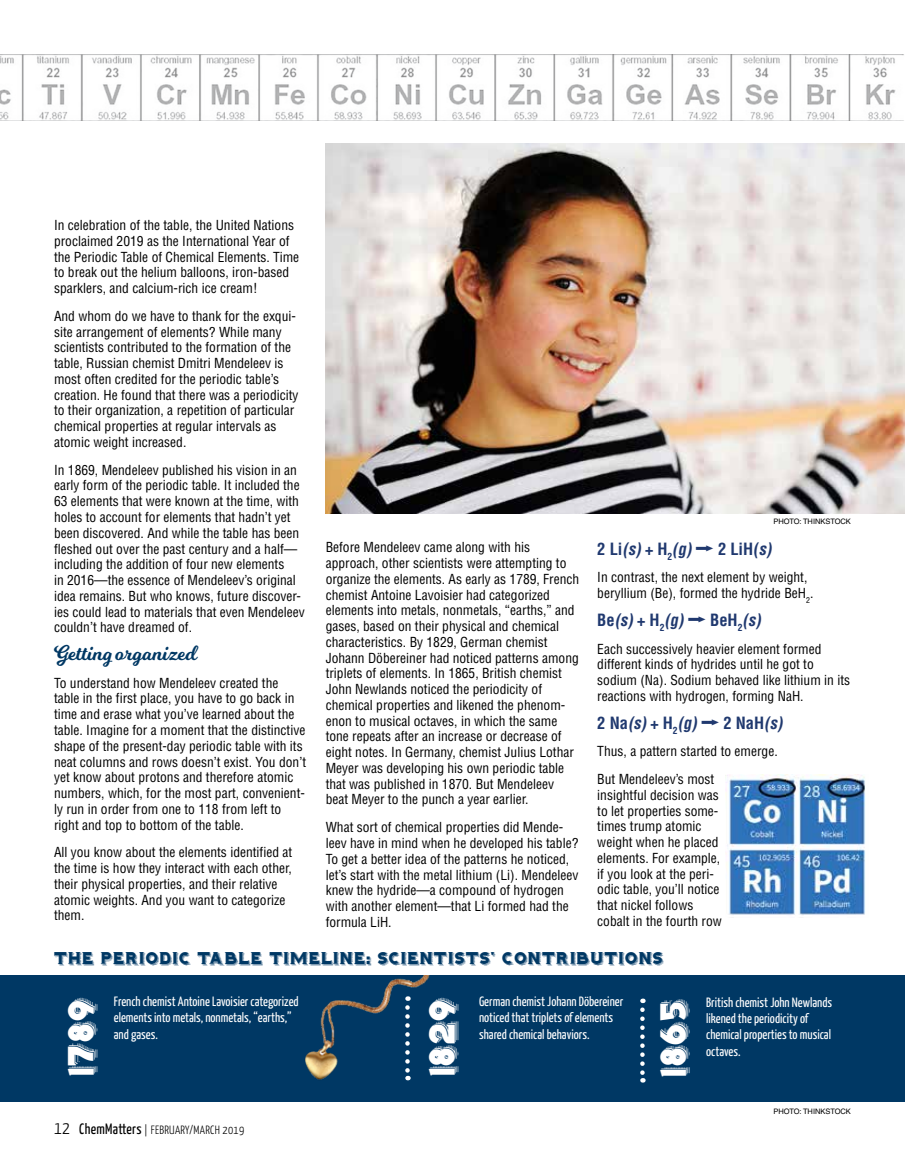
<style>
.page{position:relative;width:905px;height:1175px;background:#fff}
.page>*{position:absolute;margin:0;border:0;box-sizing:border-box;transform-origin:0 0}
.t1{font:32.25px "Hominis";color:#fff}
.t2{font:21px "Milkshake";color:#003864}
.t3{font:700 condensed 16.5px "Helvetica";color:#20396f}
.t4{font:italic 700 condensed 16.5px "Helvetica";color:#20396f}
.t5{font:15px "Hominis";color:#003864}
.t6{font:condensed 13.5px/15.8px "Helvetica";color:#000}
.t7{font:13.5px/16.2px "Yanone Kaffeesatz";color:#fff}
.t8{font:300 12px "Yanone Kaffeesatz";letter-spacing:.025em;color:#000}
.t9{font:7.5px "Helvetica LT Std";color:#000}
.s1{font-style:italic}
.s2{font-family:"KG Arrows";font-weight:400;font-stretch:normal}
.s3{font-style:normal}
.s4{font-family:"KG Arrows";font-weight:400;font-style:normal;font-stretch:normal}
.s5{font-size:18px}
.s6{font-weight:400;font-size:15px}
</style>
<div class="page">
<div style="left:0;top:975px;width:904px;height:126px;background:#003864"></div>
<img style="left:0;top:54px;width:904px;height:67px">
<img style="left:326px;top:143px;width:578px;height:370px">
<svg style="left:640px;top:1009px;width:4px;height:73px"></svg>
<img style="left:726px;top:775px;width:140px;height:140px">
<img style="left:305px;top:975px;width:125px;height:106px">
<p class="t6" style="left:54px;top:217px;width:247px">In celebration of the table, the United Nations proclaimed 2019 as the International Year of the Periodic Table of Chemical Elements. Time to break out the helium balloons, iron-based sparklers, and calcium-rich ice cream!</p>
<p class="t6" style="left:54px;top:308px;width:246px">And whom do we have to thank for the exqui&shy;site arrangement of elements? While many scientists contributed to the formation of the table, Russian chemist Dmitri Mendeleev is most often credited for the periodic table’s creation. He found that there was a periodicity to their organization, a repetition of particular chemical properties at regular intervals as atomic weight increased.</p>
<p class="t6" style="left:54px;top:462px;width:252px">In 1869, Mendeleev published his vision in an early form of the periodic table. It included the 63 elements that were known at the time, with holes to account for elements that hadn’t yet been discovered. And while the table has been fleshed out over the past century and a half— including the addition of four new elements<br>in 2016—the essence of Mendeleev’s original idea remains. But who knows, future discover&shy;ies could lead to materials that even Mendeleev couldn’t have dreamed of.</p>
<p class="t2" style="left:54px;top:638px;width:144px">Getting organized</p>
<p class="t6" style="left:54px;top:675px;width:253px">To understand how Mendeleev created the table in the first place, you have to go back in time and erase what you’ve learned about the table. Imagine for a moment that the distinctive shape of the present-day periodic table with its neat columns and rows doesn’t exist. You don’t yet know about protons and therefore atomic numbers, which, for the most part, convenient&shy;ly run in order from one to 118 from left to right and top to bottom of the table.</p>
<p class="t6" style="left:54px;top:844px;width:240px">All you know about the elements identified at the time is how they interact with each other, their physical properties, and their relative atomic weights. And you want to categorize them.</p>
<p class="t9" style="left:773px;top:517px;width:79px">PHOTO: THINKSTOCK</p>
<p class="t3" style="left:597px;top:538px;width:179px">2 Li<span class="s1">(s)</span>+ H<sub>2</sub><span class="s1">(g)</span><span class="s2">a</span> 2 LiH(<span class="s1">s)</span></p>
<p class="t6" style="left:597px;top:569px;width:217px">In contrast, the next element by weight, beryllium (Be), formed the hydride BeH<sub>2</sub>.</p>
<p class="t4" style="left:597px;top:609px;width:169px"><span class="s3">Be</span>(s)<span class="s3">+ H</span><sub>2</sub>(g)<span class="s4">a</span> <span class="s3">BeH</span><sub>2</sub>(s)</p>
<p class="t6" style="left:597px;top:640px;width:254px">Each successively heavier element formed different kinds of hydrides until he got to sodium (Na). Sodium behaved like lithium in its reactions with hydrogen, forming NaH.</p>
<p class="t3" style="left:597px;top:712px;width:190px">2 Na<span class="s1">(s)</span>+ H<sub>2</sub><span class="s1">(g)</span><span class="s2">a</span> 2 NaH<span class="s1">(s)</span></p>
<p class="t6" style="left:597px;top:737px;width:182px;line-height:27.8px">Thus, a pattern started to emerge.<br>But Mendeleev’s most</p>
<p class="t6" style="left:597px;top:787px;width:126px">insightful decision was to let properties some&shy;times trump atomic weight when he placed elements. For example, if you look at the peri&shy;odic table, you’ll notice that nickel follows cobalt in the fourth row</p>
<p class="t5" style="left:54px;top:951px;width:611px">THE PERIODIC TABLE TIMELINE: SCIENTISTS’ CONTRIBUTIONS</p>
<p class="t1" style="left:68px;top:1075px;width:80px;rotate:-90deg">1789</p>
<p class="t7" style="left:114px;top:993px;width:186px">French chemist Antoine Lavoisier categorized elements into metals, nonmetals, “earths,” and gases.</p>
<p class="t1" style="left:429px;top:1075px;width:80px;rotate:-90deg">1829</p>
<p class="t7" style="left:479px;top:993px;width:146px">German chemist Johann Döbereiner noticed that triplets of elements shared chemical behaviors.</p>
<p class="t1" style="left:660px;top:1076px;width:79px;rotate:-90deg">1865</p>
<p class="t7" style="left:706px;top:993px;width:127px">British chemist John Newlands likened the periodicity of chemical properties to musical octaves.</p>
<p class="t9" style="left:773px;top:1107px;width:79px">PHOTO: THINKSTOCK</p>
<p class="t6" style="left:325px;top:539px;width:255px">Before Mendeleev came along with his approach, other scientists were attempting to organize the elements. As early as 1789, French chemist Antoine Lavoisier had categorized elements into metals, nonmetals, “earths,” and gases, based on their physical and chemical characteristics. By 1829, German chemist Johann Döbereiner had noticed patterns among triplets of elements. In 1865, British chemist John Newlands noticed the periodicity of chemical properties and likened the phenom&shy;enon to musical octaves, in which the same tone repeats after an increase or decrease of eight notes. In Germany, chemist Julius Lothar Meyer was developing his own periodic table that was published in 1870. But Mendeleev beat Meyer to the punch a year earlier.</p>
<p class="t6" style="left:325px;top:819px;width:254px">What sort of chemical properties did Mende&shy;leev have in mind when he developed his table?<br>To get a better idea of the patterns he noticed, let’s start with the metal lithium (Li). Mendeleev knew the hydride—a compound of hydrogen with another element—that Li formed had the formula LiH.</p>
<p class="t8" style="left:54px;top:1122px;width:192px"><span class="s5">12</span> <span class="s6">ChemMatters</span> | FEBRUARY/MARCH 2019</p>
</div>
